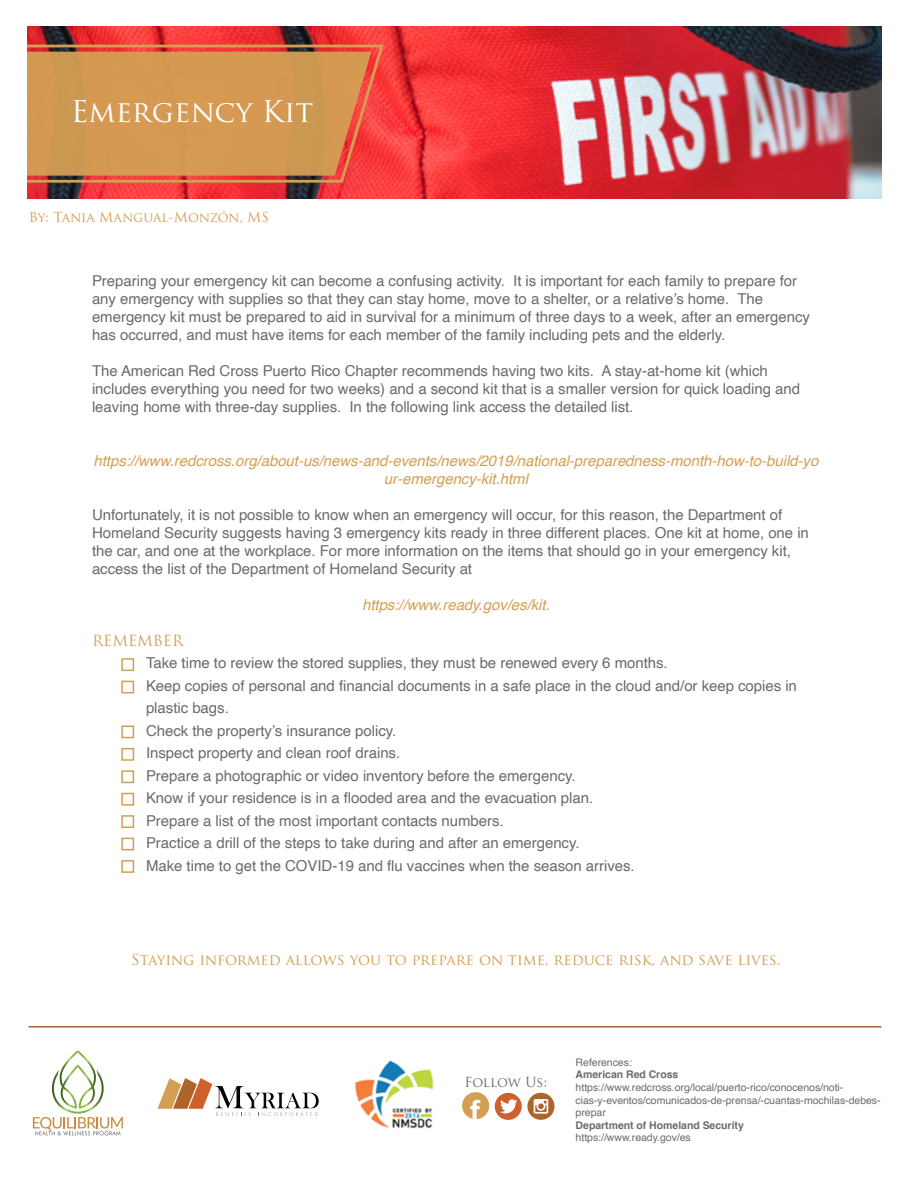
<style>
.page{position:relative;width:918px;height:1188px;background:#fff}
.page>*{position:absolute;margin:0;border:0;box-sizing:border-box;transform-origin:0 0}
.t1{font:29.25px "Trajan Pro";letter-spacing:-.005em;color:#fff}
.t2{font:15px/22.5px "Helvetica";letter-spacing:-.005em;color:#6b6b6e}
.t3{font:italic 15px/18px "Helvetica";letter-spacing:-.005em;color:#d49f54;text-align:center}
.t4{font:15px "Trajan Pro";letter-spacing:-.005em;color:#d49f54}
.t5{font:13.5px "Trajan Pro";color:#d49f54}
.t6{font:13.5px "Trajan Pro";letter-spacing:-.005em;color:#6b6b6e}
.t7{font:10.5px/12.6px "Helvetica";letter-spacing:-.005em;color:#6b6b6e}
.t8{font:700 10.5px "Helvetica";letter-spacing:-.005em;color:#6b6b6e}
</style>
<div class="page">
<img style="left:27px;top:26px;width:855px;height:173px">
<svg style="left:27px;top:43px;width:359px;height:142px"></svg>
<hr style="left:28px;top:1026px;width:853px;height:2px;background:#ae652a">
<img style="left:354px;top:1060px;width:80px;height:69px">
<svg style="left:462px;top:1092px;width:27px;height:28px"></svg>
<div style="left:495px;top:1093px;width:27px;height:27px;background:#ce602d;border-radius:50%"></div>
<svg style="left:500px;top:1099px;width:17px;height:15px"></svg>
<div style="left:527px;top:1093px;width:27px;height:27px;background:#ae652a;border-radius:50%"></div>
<svg style="left:534px;top:1099px;width:14px;height:15px"></svg>
<svg style="left:33px;top:1050px;width:90px;height:85px"></svg>
<svg style="left:157px;top:1078px;width:162px;height:38px"></svg>
<div style="left:121px;top:658px;width:13px;height:13px;border:2px solid #d49f54"></div>
<div style="left:121px;top:681px;width:13px;height:12px;border:2px solid #d49f54"></div>
<div style="left:121px;top:726px;width:13px;height:12px;border:2px solid #d49f54"></div>
<div style="left:121px;top:748px;width:13px;height:13px;border:2px solid #d49f54"></div>
<div style="left:121px;top:770px;width:13px;height:13px;border:2px solid #d49f54"></div>
<div style="left:121px;top:793px;width:13px;height:13px;border:2px solid #d49f54"></div>
<div style="left:121px;top:815px;width:13px;height:13px;border:2px solid #d49f54"></div>
<div style="left:121px;top:838px;width:13px;height:12px;border:2px solid #d49f54"></div>
<div style="left:121px;top:860px;width:13px;height:13px;border:2px solid #d49f54"></div>
<h1 class="t1" style="left:71px;top:93px;width:244px">Emergency Kit</h1>
<p class="t5" style="left:29px;top:208px;width:242px">By: Tania Mangual-Monzón, MS</p>
<p class="t2" style="left:92px;top:272px;width:720px;line-height:18px">Preparing your emergency kit can become a confusing activity. It is important for each family to prepare for any emergency with supplies so that they can stay home, move to a shelter, or a relative’s home. The emergency kit must be prepared to aid in survival for a minimum of three days to a week, after an emergency has occurred, and must have items for each member of the family including pets and the elderly.</p>
<p class="t2" style="left:92px;top:362px;width:710px;line-height:18px">The American Red Cross Puerto Rico Chapter recommends having two kits. A stay-at-home kit (which includes everything you need for two weeks) and a second kit that is a smaller version for quick loading and leaving home with three-day supplies. In the following link access the detailed list.</p>
<p class="t3" style="left:94px;top:452px;width:726px">https://www.redcross.org/about-us/news-and-events/news/2019/national-preparedness-month-how-to-build-yo ur-emergency-kit.html</p>
<p class="t2" style="left:92px;top:506px;width:718px;line-height:18px">Unfortunately, it is not possible to know when an emergency will occur, for this reason, the Department of Homeland Security suggests having 3 emergency kits ready in three different places. One kit at home, one in the car, and one at the workplace. For more information on the items that should go in your emergency kit, access the list of the Department of Homeland Security at</p>
<p class="t3" style="left:362px;top:596px;width:189px">https://www.ready.gov/es/kit.</p>
<p class="t4" style="left:92px;top:631px;width:93px">REMEMBER</p>
<p class="t2" style="left:146px;top:652px;width:652px">Take time to review the stored supplies, they must be renewed every 6 months.<br>Keep copies of personal and financial documents in a safe place in the cloud and/or keep copies in plastic bags.<br>Check the property’s insurance policy.<br>Inspect property and clean roof drains.<br>Prepare a photographic or video inventory before the emergency.<br>Know if your residence is in a flooded area and the evacuation plan.<br>Prepare a list of the most important contacts numbers.<br>Practice a drill of the steps to take during and after an emergency.<br>Make time to get the COVID-19 and flu vaccines when the season arrives.</p>
<p class="t4" style="left:131px;top:950px;width:651px">Staying informed allows you to prepare on time, reduce risk, and save lives.</p>
<p class="t6" style="left:464px;top:1073px;width:84px">Follow Us:</p>
<p class="t7" style="left:576px;top:1056px;width:58px">References:</p>
<p class="t8" style="left:576px;top:1066px;width:104px">American Red Cross</p>
<p class="t7" style="left:576px;top:1081px;width:307px">https://www.redcross.org/local/puerto-rico/conocenos/noti&shy;cias-y-eventos/comunicados-de-prensa/-cuantas-mochilas-debes&shy;prepar</p>
<p class="t8" style="left:576px;top:1117px;width:170px">Department of Homeland Security</p>
<p class="t7" style="left:576px;top:1132px;width:117px">https://www.ready.gov/es</p>
</div>
